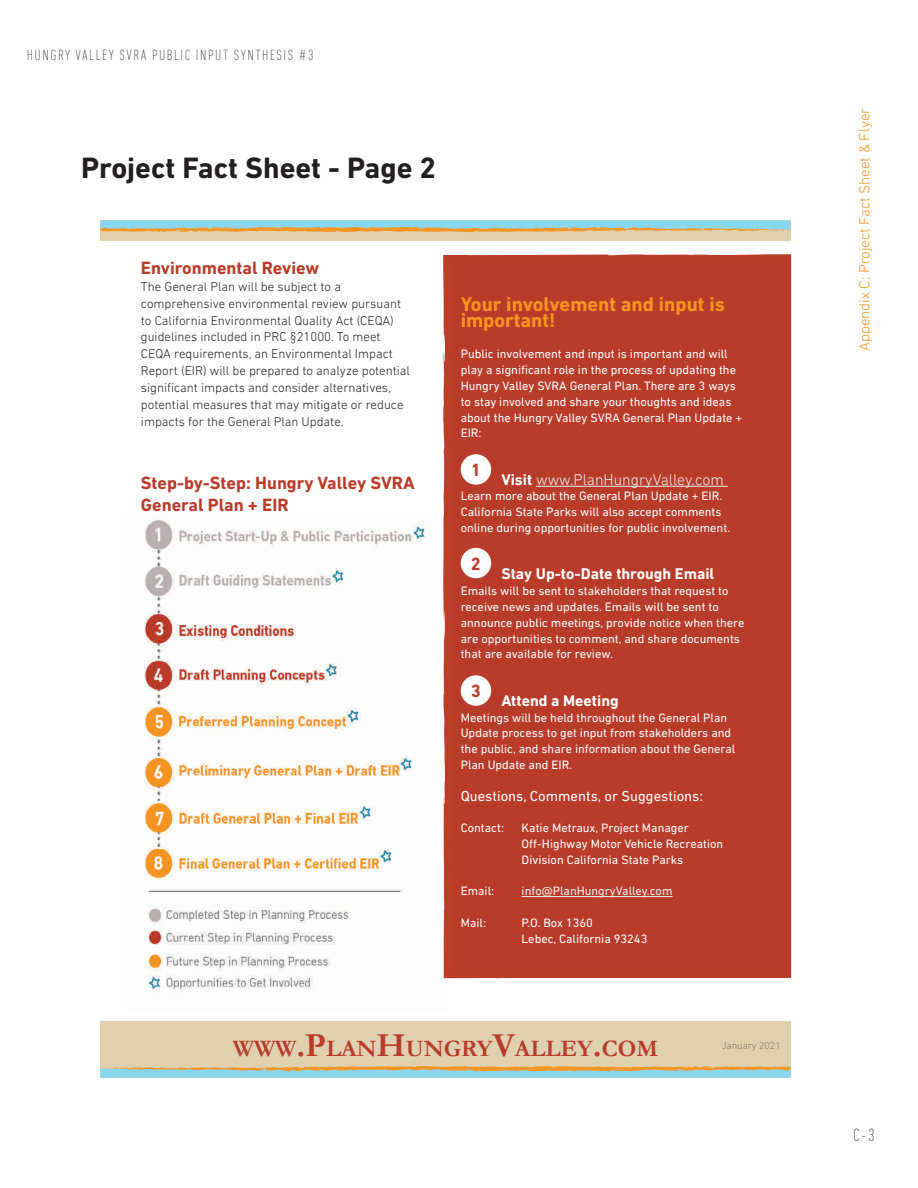
<style>
.page{position:relative;width:918px;height:1188px;background:#fff}
.page>*{position:absolute;margin:0;border:0;box-sizing:border-box;transform-origin:0 0}
.t1{font:700 30px "DIN Next LT Pro";color:#231f20}
.t2{font:700 23.7px "Garamond";color:#b93c2a}
.t3{font:700 20.25px/15.8px "DIN Next LT Pro";color:#f79522}
.t4{font:700 18px/21.5px "DIN Next LT Pro";color:#b93c2a}
.t5{font:200 condensed 18px "DIN Next LT Pro";color:#231f20}
.t6{font:700 15.75px "DIN Next LT Pro";color:#fff}
.t7{font:300 15.75px "DIN Next LT Pro";color:#eceff0}
.t8{font:200 condensed 15px "DIN Next LT Pro";letter-spacing:.1em;color:#231f20}
.t9{font:300 15px "DIN Next LT Pro";color:#f79522}
.t10{font:14.7px "DIN Next LT Pro";color:#fff}
.t11{font:300 12.9px/17px "DIN Next LT Pro";color:#231f20}
.t12{font:12.45px/15.8px "DIN Next LT Pro";color:#fff}
.t13{font:12.45px "DIN Next LT Pro";color:#eceff0}
.t14{font:300 10.2px "DIN Next LT Pro";color:#817b68}
.s1{font-weight:700;color:#fff}
.s2{font-size:33.9px}
</style>
<div class="page">
<img style="left:144px;top:520px;width:303px;height:473px">
<div style="left:100px;top:220px;width:691px;height:21px;background:#dfd0b0"></div>
<div style="left:100px;top:220px;width:691px;height:9px;background:#89d6f1"></div>
<svg style="left:100px;top:227px;width:691px;height:6px"></svg>
<div style="left:100px;top:1022px;width:691px;height:56px;background:#dfd0b0"></div>
<div style="left:100px;top:1069px;width:691px;height:9px;background:#89d6f1"></div>
<svg style="left:100px;top:1066px;width:691px;height:6px"></svg>
<div style="left:443px;top:254px;width:348px;height:724px;background:#b93c2a"></div>
<p class="t8" style="left:27px;top:46px;width:288px">HUNGRY VALLEY SVRA PUBLIC INPUT SYNTHESIS #3</p>
<h1 class="t1" style="left:81px;top:150px;width:357px">Project Fact Sheet - Page 2</h1>
<h3 class="t4" style="left:141px;top:257px;width:180px">Environmental Review</h3>
<p class="t11" style="left:141px;top:278px;width:271px">The General Plan will be subject to a comprehensive environmental review pursuant to California Environmental Quality Act (CEQA) guidelines included in PRC §21000. To meet CEQA requirements, an Environmental Impact Report (EIR) will be prepared to analyze potential significant impacts and consider alternatives, potential measures that may mitigate or reduce impacts for the General Plan Update.</p>
<h3 class="t4" style="left:141px;top:473px;width:275px">Step-by-Step: Hungry Valley SVRA<br>General Plan + EIR</h3>
<h3 class="t3" style="left:461px;top:296px;width:266px">Your involvement and input is important!</h3>
<p class="t12" style="left:461px;top:346px;width:283px">Public involvement and input is important and will play a significant role in the process of updating the Hungry Valley SVRA General Plan. There are 3 ways to stay involved and share your thoughts and ideas about the Hungry Valley SVRA General Plan Update + EIR:</p>
<h3 class="t4" style="left:471px;top:459px;width:12px">1</h3>
<p class="t7" style="left:501px;top:470px;width:224px"><span class="s1">Visit</span> www.PlanHungryValley.com</p>
<p class="t12" style="left:461px;top:488px;width:271px">Learn more about the General Plan Update + EIR.<br>California State Parks will also accept comments online during opportunities for public involvement.</p>
<h3 class="t4" style="left:471px;top:553px;width:12px">2</h3>
<p class="t6" style="left:501px;top:565px;width:215px">Stay Up-to-Date through Email</p>
<p class="t12" style="left:461px;top:583px;width:285px">Emails will be sent to stakeholders that request to receive news and updates. Emails will be sent to announce public meetings, provide notice when there are opportunities to comment, and share documents that are available for review.</p>
<h3 class="t4" style="left:471px;top:680px;width:12px">3</h3>
<p class="t6" style="left:501px;top:691px;width:119px">Attend a Meeting</p>
<p class="t12" style="left:461px;top:709px;width:276px">Meetings will be held throughout the General Plan Update process to get input from stakeholders and the public, and share information about the General Plan Update and EIR.</p>
<p class="t10" style="left:461px;top:787px;width:244px">Questions, Comments, or Suggestions:</p>
<p class="t12" style="left:461px;top:820px;width:45px">Contact:</p>
<p class="t12" style="left:522px;top:820px;width:203px">Katie Metraux, Project Manager<br>Off-Highway Motor Vehicle Recreation<br>Division California State Parks</p>
<p class="t12" style="left:461px;top:883px;width:35px">Email:</p>
<p class="t13" style="left:522px;top:884px;width:152px">info@PlanHungryValley.com</p>
<p class="t12" style="left:461px;top:915px;width:27px">Mail:</p>
<p class="t12" style="left:522px;top:915px;width:127px">P.O. Box 1360<br>Lebec, California 93243</p>
<h2 class="t2" style="left:233px;top:1032px;width:427px">WWW<span class="s2">.P</span>LAN<span class="s2">H</span>UNGRY<span class="s2">V</span>ALLEY<span class="s2">.</span>COM</h2>
<p class="t14" style="left:722px;top:1040px;width:61px">January 2021</p>
<p class="t9" style="left:856px;top:351px;width:245px;rotate:-90deg">Appendix C: Project Fact Sheet &amp; Flyer</p>
<h3 class="t5" style="left:853px;top:1124px;width:23px">C - 3</h3>
</div>
